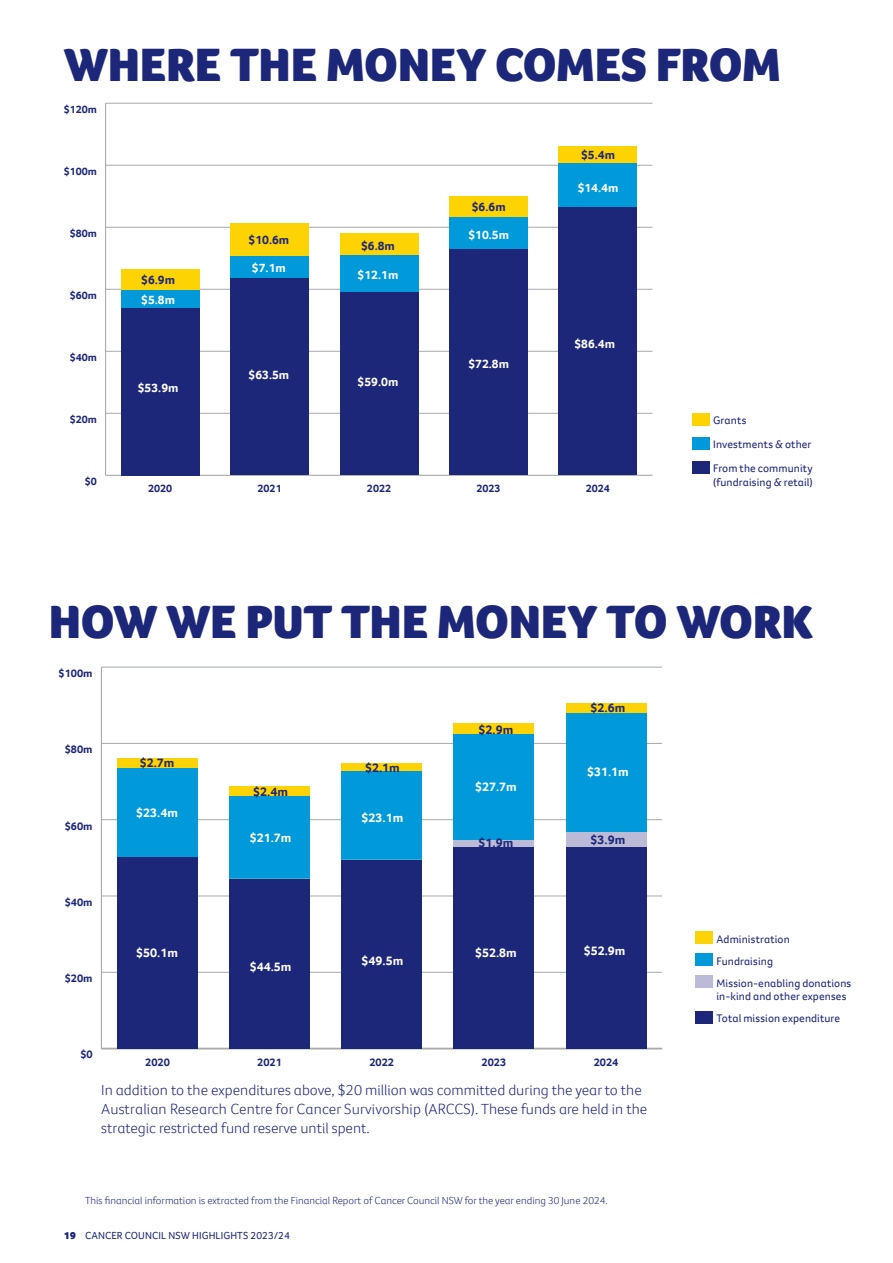
<style>
.page{position:relative;width:893px;height:1263px;background:#fff}
.page>*{position:absolute;margin:0;border:0;box-sizing:border-box;transform-origin:0 0}
.Section_Heading{font:900 48px "Foco CC";letter-spacing:-.01em;color:#1d2779}
.Body{font:300 15px/18.8px "Foco CC";color:#1d2779}
.t1{font:700 12.75px "Foco CC";color:#fff}
.t2{font:700 12.75px "Foco CC";color:#1d2779}
.t3{font:700 12.45px "Foco CC";color:#fff}
.t4{font:700 12.45px "Foco CC";color:#1d2779}
.Section_Heading_copy{font:11.25px/13.5px "Foco CC";letter-spacing:.01em;color:#1d2779}
.t5{font:700 11.25px "Foco CC";color:#1d2779}
.t6{font:700 10.95px "Foco CC";color:#1d2779}
.mice{font:300 10.5px "Foco CC";color:#1d2779}
.t7{font:10.5px "Foco CC";letter-spacing:.01em;color:#1d2779}
.s1{font-weight:900}
</style>
<div class="page">
<hr style="left:106px;top:475px;width:546px;height:1px;background:#a8a9ad">
<hr style="left:105px;top:103px;width:1px;height:372px;background:#a8a9ad">
<hr style="left:106px;top:413px;width:546px;height:1px;background:#a8a9ad">
<hr style="left:106px;top:351px;width:546px;height:1px;background:#a8a9ad">
<hr style="left:106px;top:289px;width:546px;height:1px;background:#a8a9ad">
<hr style="left:106px;top:227px;width:546px;height:1px;background:#a8a9ad">
<hr style="left:106px;top:165px;width:546px;height:1px;background:#a8a9ad">
<hr style="left:106px;top:103px;width:546px;height:1px;background:#a8a9ad">
<div style="left:121px;top:269px;width:79px;height:21px;background:#fed304"></div>
<div style="left:230px;top:224px;width:79px;height:32px;background:#fed304"></div>
<div style="left:340px;top:234px;width:78px;height:21px;background:#fed304"></div>
<div style="left:449px;top:197px;width:79px;height:20px;background:#fed304"></div>
<div style="left:558px;top:146px;width:79px;height:17px;background:#fed304"></div>
<div style="left:121px;top:290px;width:79px;height:18px;background:#0099da"></div>
<div style="left:230px;top:256px;width:79px;height:22px;background:#0099da"></div>
<div style="left:340px;top:255px;width:78px;height:37px;background:#0099da"></div>
<div style="left:449px;top:217px;width:79px;height:33px;background:#0099da"></div>
<div style="left:558px;top:163px;width:79px;height:44px;background:#0099da"></div>
<div style="left:121px;top:308px;width:79px;height:167px;background:#1d2779"></div>
<div style="left:230px;top:278px;width:79px;height:197px;background:#1d2779"></div>
<div style="left:340px;top:292px;width:78px;height:183px;background:#1d2779"></div>
<div style="left:449px;top:250px;width:79px;height:225px;background:#1d2779"></div>
<div style="left:558px;top:207px;width:79px;height:268px;background:#1d2779"></div>
<div style="left:692px;top:413px;width:17px;height:13px;background:#fed304"></div>
<div style="left:692px;top:437px;width:17px;height:13px;background:#0099da"></div>
<div style="left:692px;top:461px;width:17px;height:13px;background:#1d2779"></div>
<hr style="left:101px;top:667px;width:1px;height:381px;background:#a8a9ad">
<hr style="left:101px;top:1048px;width:561px;height:1px;background:#a8a9ad">
<hr style="left:101px;top:972px;width:561px;height:1px;background:#a8a9ad">
<hr style="left:101px;top:896px;width:561px;height:1px;background:#a8a9ad">
<hr style="left:101px;top:819px;width:561px;height:1px;background:#a8a9ad">
<hr style="left:101px;top:743px;width:561px;height:1px;background:#a8a9ad">
<hr style="left:101px;top:667px;width:561px;height:1px;background:#a8a9ad">
<div style="left:117px;top:758px;width:81px;height:10px;background:#fed304"></div>
<div style="left:229px;top:787px;width:81px;height:9px;background:#fed304"></div>
<div style="left:341px;top:764px;width:81px;height:8px;background:#fed304"></div>
<div style="left:453px;top:723px;width:81px;height:11px;background:#fed304"></div>
<div style="left:566px;top:703px;width:80px;height:10px;background:#fed304"></div>
<div style="left:117px;top:768px;width:81px;height:89px;background:#0099da"></div>
<div style="left:229px;top:796px;width:81px;height:83px;background:#0099da"></div>
<div style="left:341px;top:772px;width:81px;height:88px;background:#0099da"></div>
<div style="left:453px;top:734px;width:81px;height:106px;background:#0099da"></div>
<div style="left:566px;top:713px;width:80px;height:119px;background:#0099da"></div>
<div style="left:453px;top:840px;width:81px;height:7px;background:#bbbbd7"></div>
<div style="left:566px;top:832px;width:80px;height:15px;background:#bbbbd7"></div>
<div style="left:117px;top:857px;width:81px;height:191px;background:#1d2779"></div>
<div style="left:229px;top:879px;width:81px;height:169px;background:#1d2779"></div>
<div style="left:341px;top:860px;width:81px;height:188px;background:#1d2779"></div>
<div style="left:453px;top:847px;width:81px;height:201px;background:#1d2779"></div>
<div style="left:566px;top:847px;width:80px;height:201px;background:#1d2779"></div>
<div style="left:695px;top:931px;width:17px;height:13px;background:#fed304"></div>
<div style="left:695px;top:953px;width:17px;height:13px;background:#0099da"></div>
<div style="left:695px;top:975px;width:17px;height:13px;background:#bbbbd8"></div>
<div style="left:695px;top:1011px;width:17px;height:12px;background:#1d2779"></div>
<p class="Section_Heading" style="left:64px;top:33px;width:719px">WHERE THE MONEY COMES FROM</p>
<p class="t6" style="left:64px;top:102px;width:35px">$120m</p>
<p class="t6" style="left:64px;top:164px;width:35px">$100m</p>
<p class="t6" style="left:70px;top:226px;width:29px">$80m</p>
<p class="t6" style="left:70px;top:288px;width:29px">$60m</p>
<p class="t6" style="left:70px;top:350px;width:29px">$40m</p>
<p class="t6" style="left:70px;top:412px;width:29px">$20m</p>
<p class="t6" style="left:85px;top:474px;width:14px">$0</p>
<p class="t4" style="left:581px;top:147px;width:35px">$5.4m</p>
<p class="t4" style="left:141px;top:272px;width:35px">$6.9m</p>
<p class="t3" style="left:141px;top:292px;width:35px">$5.8m</p>
<p class="t3" style="left:138px;top:380px;width:42px">$53.9m</p>
<p class="t4" style="left:249px;top:232px;width:42px">$10.6m</p>
<p class="t3" style="left:252px;top:260px;width:35px">$7.1m</p>
<p class="t3" style="left:249px;top:367px;width:42px">$63.5m</p>
<p class="t4" style="left:361px;top:238px;width:35px">$6.8m</p>
<p class="t3" style="left:358px;top:267px;width:42px">$12.1m</p>
<p class="t3" style="left:358px;top:374px;width:42px">$59.0m</p>
<p class="t4" style="left:472px;top:199px;width:35px">$6.6m</p>
<p class="t3" style="left:468px;top:227px;width:42px">$10.5m</p>
<p class="t3" style="left:468px;top:356px;width:42px">$72.8m</p>
<p class="t3" style="left:578px;top:179px;width:42px">$14.4m</p>
<p class="t3" style="left:574px;top:335px;width:42px">$86.4m</p>
<p class="t6" style="left:148px;top:481px;width:26px">2020</p>
<p class="t6" style="left:258px;top:481px;width:26px">2021</p>
<p class="t6" style="left:367px;top:481px;width:26px">2022</p>
<p class="t6" style="left:476px;top:481px;width:26px">2023</p>
<p class="t6" style="left:586px;top:481px;width:26px">2024</p>
<p class="Section_Heading_copy" style="left:713px;top:413px;width:35px">Grants</p>
<p class="Section_Heading_copy" style="left:713px;top:437px;width:100px">Investments &amp; other</p>
<p class="Section_Heading_copy" style="left:713px;top:462px;width:101px">From the community (fundraising &amp; retail)</p>
<p class="Section_Heading" style="left:49px;top:590px;width:766px">HOW WE PUT THE MONEY TO WORK</p>
<p class="t5" style="left:59px;top:666px;width:36px">$100m</p>
<p class="t5" style="left:65px;top:742px;width:29px">$80m</p>
<p class="t5" style="left:65px;top:818px;width:29px">$60m</p>
<p class="t5" style="left:65px;top:894px;width:29px">$40m</p>
<p class="t5" style="left:65px;top:971px;width:29px">$20m</p>
<p class="t2" style="left:140px;top:754px;width:36px">$2.7m</p>
<p class="t1" style="left:136px;top:804px;width:43px">$23.4m</p>
<p class="t1" style="left:136px;top:944px;width:43px">$50.1m</p>
<p class="t2" style="left:253px;top:783px;width:36px">$2.4m</p>
<p class="t1" style="left:250px;top:830px;width:43px">$21.7m</p>
<p class="t1" style="left:250px;top:958px;width:43px">$44.5m</p>
<p class="t2" style="left:365px;top:759px;width:36px">$2.1m</p>
<p class="t1" style="left:361px;top:809px;width:43px">$23.1m</p>
<p class="t1" style="left:361px;top:952px;width:43px">$49.5m</p>
<p class="t2" style="left:479px;top:721px;width:36px">$2.9m</p>
<p class="t1" style="left:475px;top:779px;width:43px">$27.7m</p>
<p class="t2" style="left:479px;top:834px;width:36px">$1.9m</p>
<p class="t1" style="left:475px;top:944px;width:43px">$52.8m</p>
<p class="t2" style="left:591px;top:699px;width:36px">$2.6m</p>
<p class="t1" style="left:587px;top:763px;width:43px">$31.1m</p>
<p class="t2" style="left:591px;top:831px;width:36px">$3.9m</p>
<p class="t1" style="left:584px;top:942px;width:43px">$52.9m</p>
<p class="t5" style="left:80px;top:1047px;width:14px">$0</p>
<p class="t5" style="left:145px;top:1055px;width:26px">2020</p>
<p class="t5" style="left:257px;top:1055px;width:26px">2021</p>
<p class="t5" style="left:369px;top:1055px;width:26px">2022</p>
<p class="t5" style="left:482px;top:1055px;width:26px">2023</p>
<p class="t5" style="left:594px;top:1055px;width:26px">2024</p>
<p class="Body" style="left:101px;top:1080px;width:547px">In addition to the expenditures above, $20 million was committed during the year to the<br>Australian Research Centre for Cancer Survivorship (ARCCS). These funds are held in the strategic restricted fund reserve until spent.</p>
<p class="mice" style="left:85px;top:1193px;width:524px">This financial information is extracted from the Financial Report of Cancer Council NSW for the year ending 30 June 2024.</p>
<p class="t7" style="left:64px;top:1228px;width:227px"><span class="s1">19</span> CANCER COUNCIL NSW HIGHLIGHTS 2023/24</p>
<p class="Section_Heading_copy" style="left:716px;top:932px;width:75px">Administration</p>
<p class="Section_Heading_copy" style="left:716px;top:954px;width:58px">Fundraising</p>
<p class="Section_Heading_copy" style="left:716px;top:976px;width:136px">Mission-enabling donations in-kind and other expenses</p>
<p class="Section_Heading_copy" style="left:716px;top:1011px;width:125px">Total mission expenditure</p>
</div>
